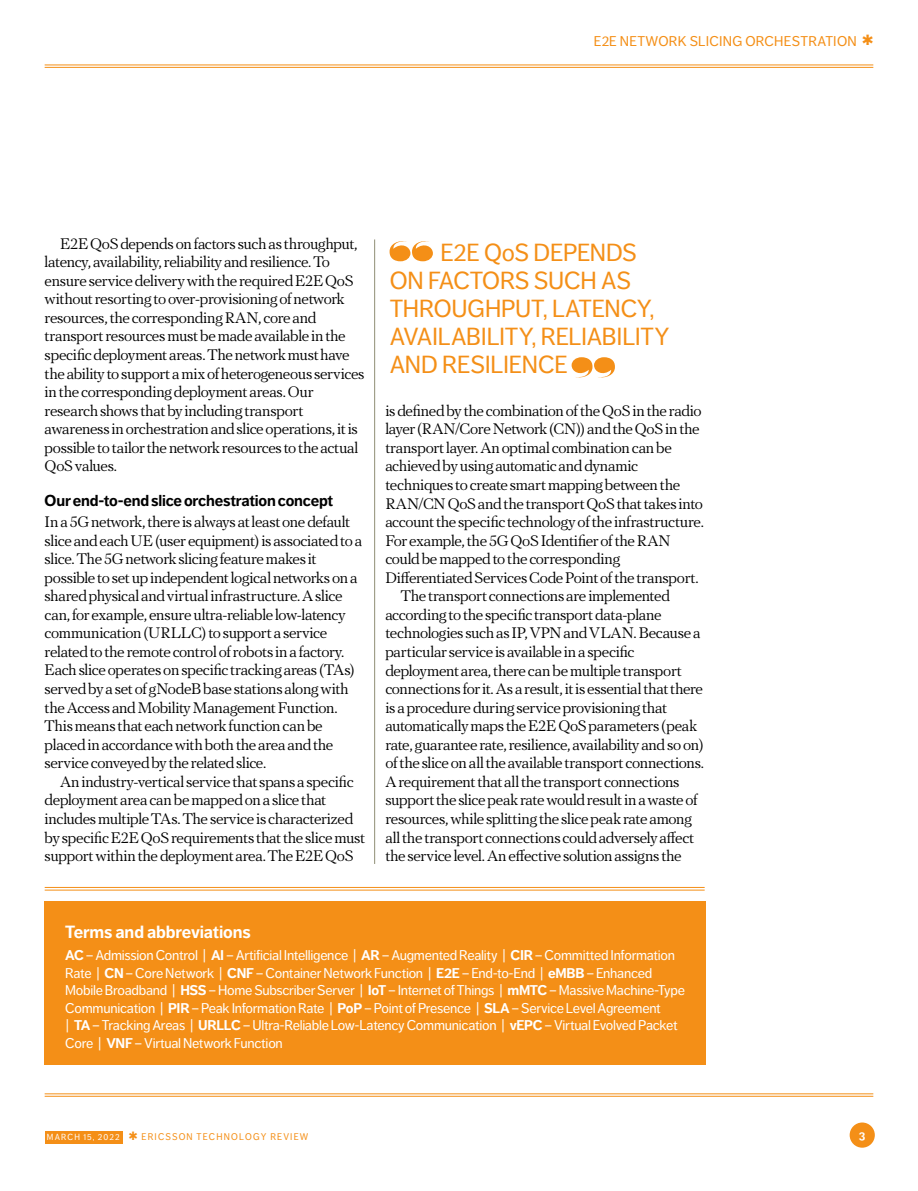
<style>
.page{position:relative;width:918px;height:1191px;background:#fff}
.page>*{position:absolute;margin:0;border:0;box-sizing:border-box;transform-origin:0 0}
.t1{font:24.5px/28px "Dagny OT";letter-spacing:-.01em;color:#f48f17}
.t2{font:700 17.5px "Dagny OT";letter-spacing:-.01em;color:#fff}
.t3{font:15.75px/18.6px "PF Regal Text Pro Regular A";letter-spacing:-.015em;color:#000}
.t4{font:700 15.75px "Dagny OT";letter-spacing:-.015em;color:#000}
.t5{font:14px/17.5px "Dagny OT";letter-spacing:-.02em;color:#fff}
.t6{font:14px "Dagny OT";letter-spacing:.015em;color:#f48f17}
.t7{font:700 11.9px "Dagny OT";color:#fff;scale:.96 1}
.t8{font:9.62px "Dagny OT";letter-spacing:.12em;color:#f48f17;scale:.96 1}
.s1{font-weight:700}
.s2{font-size:8.75px;color:#fff}
</style>
<div class="page">
<hr style="left:374px;top:239px;width:1px;height:625px;background:#8f8e76">
<svg style="left:389px;top:241px;width:44px;height:20px"></svg>
<svg style="left:571px;top:357px;width:44px;height:21px"></svg>
<div style="left:45px;top:1130px;width:77px;height:13px;background:#f48f17"></div>
<div style="left:849px;top:1122px;width:26px;height:25px;background:#f48f17;border-radius:50%"></div>
<hr style="left:45px;top:64px;width:828px;height:1px;background:#f48f17">
<hr style="left:45px;top:67px;width:828px;height:1px;background:#f48f17">
<hr style="left:45px;top:1093px;width:828px;height:1px;background:#f48f17">
<hr style="left:45px;top:1095px;width:828px;height:1px;background:#f48f17">
<div style="left:44px;top:901px;width:662px;height:163px;background:#f48f17"></div>
<hr style="left:45px;top:889px;width:659px;height:1px;background:#f48f17">
<hr style="left:45px;top:887px;width:659px;height:1px;background:#f48f17">
<p class="t6" style="left:594px;top:33px;width:281px">E2E NETWORK SLICING ORCHESTRATION ✱</p>
<p class="t3" style="left:45px;top:234px;width:321px;text-indent:15px">E2E QoS depends on factors such as throughput, latency, availability, reliability and resilience. To ensure service delivery with the required E2E QoS without resorting to over-provisioning of network resources, the corresponding RAN, core and transport resources must be made available in the specific deployment areas. The network must have the ability to support a mix of heterogeneous services in the corresponding deployment areas. Our research shows that by including transport awareness in orchestration and slice operations, it is possible to tailor the network resources to the actual QoS values.</p>
<p class="t4" style="left:45px;top:491px;width:290px">Our end-to-end slice orchestration concept</p>
<p class="t3" style="left:45px;top:512px;width:319px">In a 5G network, there is always at least one default slice and each UE (user equipment) is associated to a slice. The 5G network slicing feature makes it possible to set up independent logical networks on a shared physical and virtual infrastructure. A slice can, for example, ensure ultra-reliable low-latency communication (URLLC) to support a service related to the remote control of robots in a factory.<br>Each slice operates on specific tracking areas (TAs) served by a set of gNodeB base stations along with the Access and Mobility Management Function.<br>This means that each network function can be placed in accordance with both the area and the service conveyed by the related slice.</p>
<p class="t3" style="left:45px;top:772px;width:322px;text-indent:15px">An industry-vertical service that spans a specific deployment area can be mapped on a slice that includes multiple TAs. The service is characterized by specific E2E QoS requirements that the slice must support within the deployment area. The E2E QoS</p>
<h1 class="t1" style="left:390px;top:239px;width:281px;text-indent:51px">E2E QoS DEPENDS<br>ON FACTORS SUCH AS<br>THROUGHPUT, LATENCY,<br>AVAILABILITY, RELIABILITY<br>AND RESILIENCE</h1>
<p class="t3" style="left:385px;top:401px;width:318px">is defined by the combination of the QoS in the radio</p>
<p class="t3" style="left:385px;top:420px;width:316px">layer (RAN/Core Network (CN)) and the QoS in the</p>
<p class="t3" style="left:385px;top:438px;width:288px">transport layer. An optimal combination can be</p>
<p class="t3" style="left:385px;top:457px;width:254px">achieved by using automatic and dynamic</p>
<p class="t3" style="left:385px;top:475px;width:296px">techniques to create smart mapping between the</p>
<p class="t3" style="left:385px;top:494px;width:319px">RAN/CN QoS and the transport QoS that takes into</p>
<p class="t3" style="left:385px;top:512px;width:320px">account the specific technology of the infrastructure.</p>
<p class="t3" style="left:385px;top:531px;width:287px">For example, the 5G QoS Identifier of the RAN</p>
<p class="t3" style="left:385px;top:550px;width:236px">could be mapped to the corresponding</p>
<p class="t3" style="left:385px;top:568px;width:315px">Differentiated Services Code Point of the transport.</p>
<p class="t3" style="left:401px;top:587px;width:271px">The transport connections are implemented</p>
<p class="t3" style="left:385px;top:605px;width:278px">according to the specific transport data-plane</p>
<p class="t3" style="left:385px;top:624px;width:317px">technologies such as IP, VPN and VLAN. Because a</p>
<p class="t3" style="left:385px;top:642px;width:251px">particular service is available in a specific</p>
<p class="t3" style="left:385px;top:661px;width:298px">deployment area, there can be multiple transport</p>
<p class="t3" style="left:385px;top:679px;width:319px">connections for it. As a result, it is essential that there</p>
<p class="t3" style="left:385px;top:698px;width:283px">is a procedure during service provisioning that</p>
<p class="t3" style="left:385px;top:717px;width:313px">automatically maps the E2E QoS parameters (peak</p>
<p class="t3" style="left:385px;top:735px;width:320px">rate, guarantee rate, resilience, availability and so on)</p>
<p class="t3" style="left:385px;top:754px;width:320px">of the slice on all the available transport connections.</p>
<p class="t3" style="left:385px;top:772px;width:296px">A requirement that all the transport connections</p>
<p class="t3" style="left:385px;top:791px;width:314px">support the slice peak rate would result in a waste of</p>
<p class="t3" style="left:385px;top:809px;width:308px">resources, while splitting the slice peak rate among</p>
<p class="t3" style="left:385px;top:828px;width:310px">all the transport connections could adversely affect</p>
<p class="t3" style="left:385px;top:846px;width:298px">the service level. An effective solution assigns the</p>
<p class="t2" style="left:65px;top:921px;width:187px">Terms and abbreviations</p>
<p class="t5" style="left:65px;top:946px;width:621px"><span class="s1">AC</span> – Admission Control | <span class="s1">AI</span> – Artificial Intelligence | <span class="s1">AR</span> – Augmented Reality | <span class="s1">CIR</span> – Committed Information Rate | <span class="s1">CN</span> – Core Network | <span class="s1">CNF</span> – Container Network Function | <span class="s1">E2E</span> – End-to-End | <span class="s1">eMBB</span> – Enhanced Mobile Broadband | <span class="s1">HSS</span> – Home Subscriber Server | <span class="s1">IoT</span> – Internet of Things | <span class="s1">mMTC</span> – Massive Machine-Type Communication | <span class="s1">PIR</span> – Peak Information Rate | <span class="s1">PoP</span> – Point of Presence | <span class="s1">SLA</span> – Service Level Agreement<br>| <span class="s1">TA</span> – Tracking Areas | <span class="s1">URLLC</span> – Ultra-Reliable Low-Latency Communication | <span class="s1">vEPC</span> – Virtual Evolved Packet Core | <span class="s1">VNF</span> – Virtual Network Function</p>
<p class="t8" style="left:47px;top:1131px;width:274px"><span class="s2">MARCH 15, 2022</span> ✱ ERICSSON TECHNOLOGY REVIEW</p>
<p class="t7" style="left:858px;top:1127px;width:8px">3</p>
</div>
